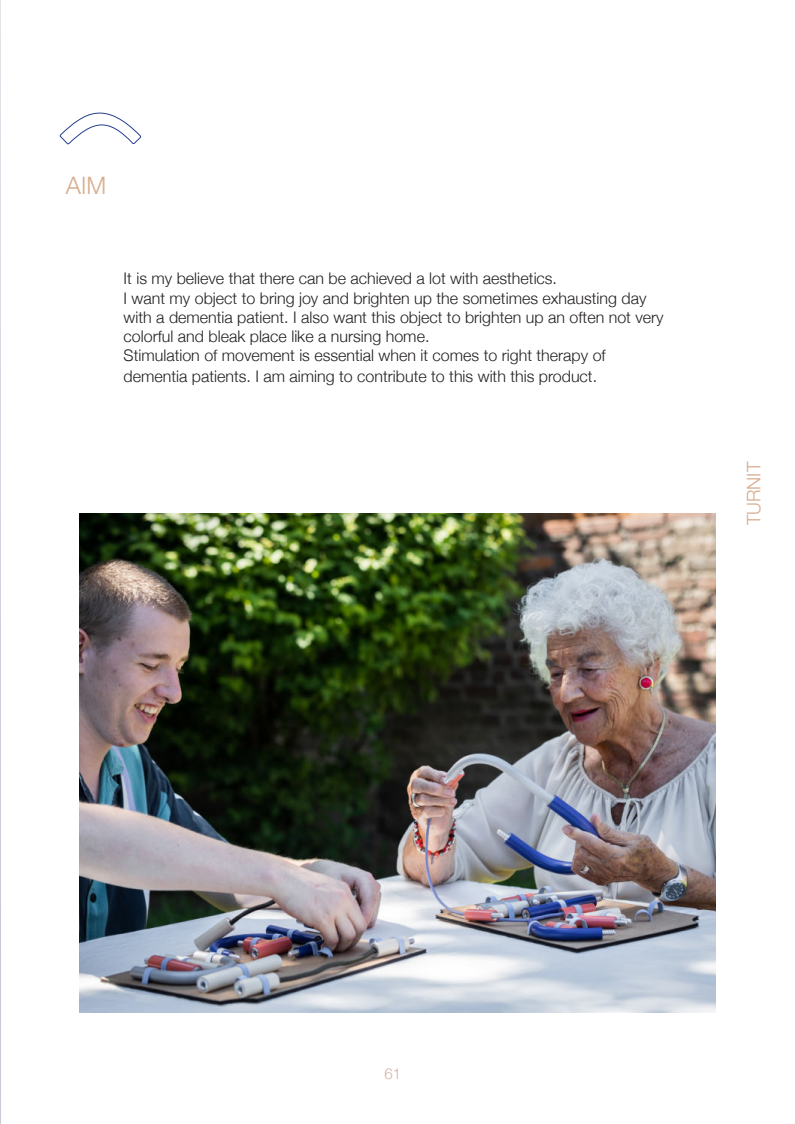
<style>
.page{position:relative;width:795px;height:1124px;background:#fff}
.page>*{position:absolute;margin:0;border:0;box-sizing:border-box;transform-origin:0 0}
.t1{font:300 24px "Helvetica Neue";color:#d8ae8f}
.t2{font:300 18.75px "Helvetica Neue";color:#d8ae8f}
.t3{font:300 16.05px/19.2px "Helvetica Neue";color:#231f20}
.t4{font:300 15px "Helvetica Neue";color:#d7afa2}
</style>
<div class="page">
<svg style="left:59px;top:112px;width:83px;height:33px"></svg>
<img style="left:80px;top:513px;width:635px;height:499px">
<svg style="left:0;top:0;width:1px;height:1123px"></svg>
<h1 class="t1" style="left:66px;top:175px;width:42px">AIM</h1>
<p class="t3" style="left:124px;top:270px;width:541px">It is my believe that there can be achieved a lot with aesthetics.<br>I want my object to bring joy and brighten up the sometimes exhausting day with a dementia patient. I also want this object to brighten up an often not very colorful and bleak place like a nursing home.<br>Stimulation of movement is essential when it comes to right therapy of</p>
<p class="t3" style="left:124px;top:368px;width:475px">dementia patients. I am aiming to contribute to this with this product.</p>
<p class="t2" style="left:745px;top:525px;width:65px;rotate:-90deg">TURNIT</p>
<p class="t4" style="left:384px;top:1067px;width:18px">61</p>
</div>
